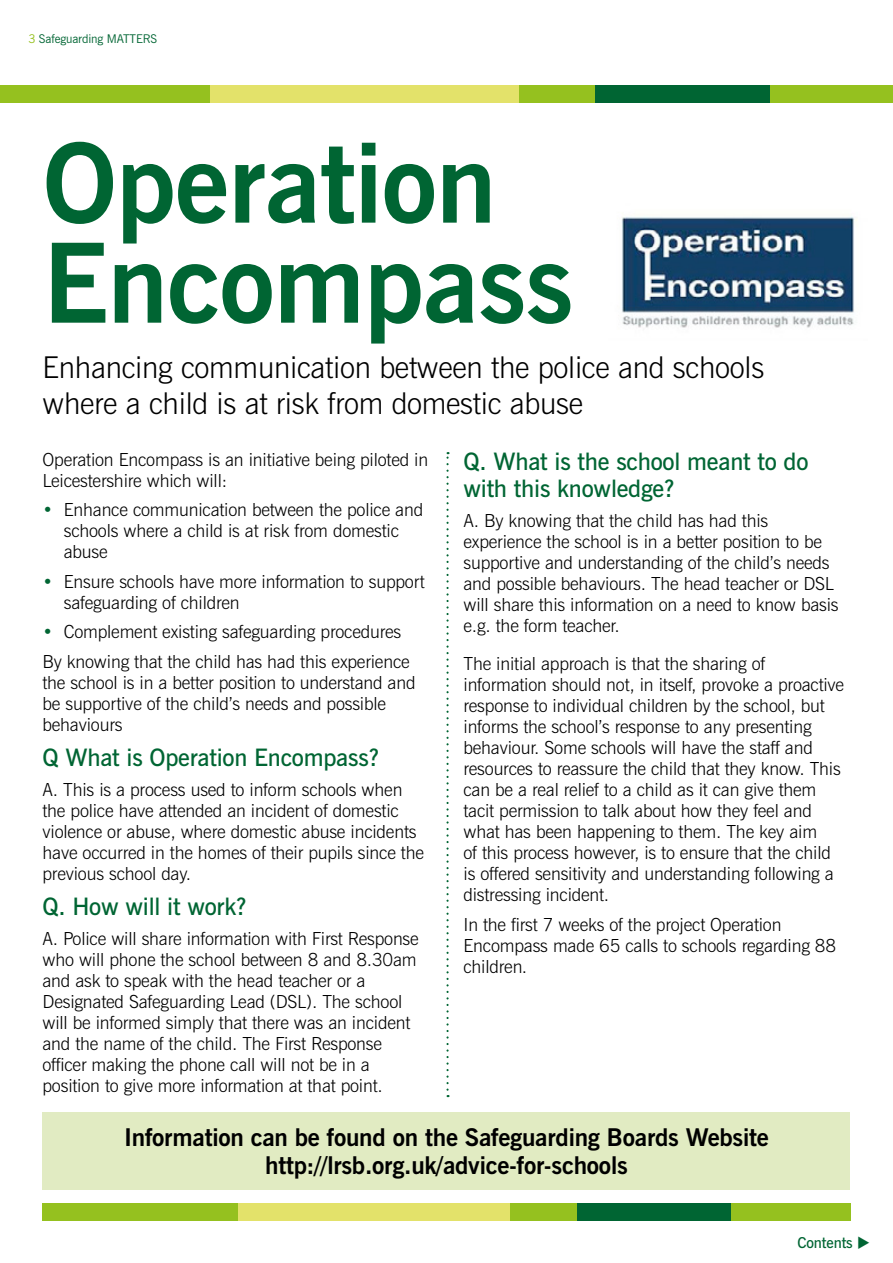
<style>
.page{position:relative;width:893px;height:1263px;background:#fff}
.page>*{position:absolute;margin:0;border:0;box-sizing:border-box;transform-origin:0 0}
.t1{font:700 109.95px/100.1px "News Gothic BT";letter-spacing:-.01em;color:#006533}
.t2{font:300 30px/36px "News Gothic BT";letter-spacing:-.01em;color:#000}
.t3{font:700 24.45px/27.9px "News Gothic BT";letter-spacing:-.01em;color:#000;text-align:center}
.t4{font:600 24px/27px "News Gothic BT";letter-spacing:-.01em;color:#006533}
.t5{font:300 18px/21px "News Gothic BT";letter-spacing:-.01em;color:#000}
.t6{font:600 15px "News Gothic BT";letter-spacing:-.01em;color:#006533}
.t7{font:12px "News Gothic BT";letter-spacing:-.01em;color:#006533}
.s1{color:#95c11f}
.s2{color:#006533}
</style>
<div class="page">
<div style="left:43px;top:1112px;width:807px;height:78px;background:#e1ebc2"></div>
<div style="left:712px;top:85px;width:181px;height:17px;background:#95c11f"></div>
<div style="left:0;top:85px;width:213px;height:17px;background:#95c11f"></div>
<div style="left:512px;top:85px;width:83px;height:17px;background:#95c11f"></div>
<div style="left:210px;top:85px;width:309px;height:17px;background:#e3e26a"></div>
<div style="left:595px;top:85px;width:175px;height:17px;background:#006533"></div>
<div style="left:680px;top:1203px;width:170px;height:17px;background:#95c11f"></div>
<div style="left:43px;top:1203px;width:198px;height:17px;background:#95c11f"></div>
<div style="left:504px;top:1203px;width:73px;height:17px;background:#95c11f"></div>
<div style="left:239px;top:1203px;width:271px;height:17px;background:#e3e26a"></div>
<div style="left:577px;top:1203px;width:154px;height:17px;background:#006533"></div>
<img style="left:622px;top:216px;width:235px;height:112px">
<svg style="left:446px;top:452px;width:3px;height:645px"></svg>
<p class="t7" style="left:28px;top:32px;width:130px"><span class="s1">3</span> Safeguarding MATTERS</p>
<h1 class="t1" style="left:43px;top:133px;width:533px">Operation<br>Encompass</h1>
<h2 class="t2" style="left:43px;top:349px;width:723px">Enhancing communication between the police and schools where a child is at risk from domestic abuse</h2>
<p class="t5" style="left:43px;top:449px;width:387px">Operation Encompass is an initiative being piloted in<br>Leicestershire which will:</p>
<p class="t5" style="left:64px;top:499px;width:361px;text-indent:-21px"><span class="s2">•</span> Enhance communication between the police and schools where a child is at risk from domestic abuse</p>
<p class="t5" style="left:64px;top:571px;width:362px;text-indent:-21px"><span class="s2">•</span> Ensure schools have more information to support safeguarding of children</p>
<p class="t5" style="left:43px;top:617px;width:369px;line-height:29.5px"><span class="s2">•</span> Complement existing safeguarding procedures<br>By knowing that the child has had this experience</p>
<p class="t5" style="left:43px;top:672px;width:375px">the school is in a better position to understand and be supportive of the child’s needs and possible behaviours</p>
<h3 class="t4" style="left:43px;top:744px;width:338px">Q What is Operation Encompass?</h3>
<p class="t5" style="left:43px;top:779px;width:383px">A. This is a process used to inform schools when the police have attended an incident of domestic violence or abuse, where domestic abuse incidents have occurred in the homes of their pupils since the previous school day.</p>
<h3 class="t4" style="left:43px;top:893px;width:206px">Q. How will it work?</h3>
<p class="t5" style="left:43px;top:928px;width:378px">A. Police will share information with First Response who will phone the school between 8 and 8.30am and ask to speak with the head teacher or a Designated Safeguarding Lead (DSL). The school will be informed simply that there was an incident and the name of the child. The First Response officer making the phone call will not be in a position to give more information at that point.</p>
<h3 class="t4" style="left:463px;top:448px;width:346px">Q. What is the school meant to do with this knowledge?</h3>
<p class="t5" style="left:463px;top:510px;width:377px">A. By knowing that the child has had this experience the school is in a better position to be supportive and understanding of the child’s needs and possible behaviours. The head teacher or DSL will share this information on a need to know basis e.g. the form teacher.</p>
<p class="t5" style="left:463px;top:653px;width:382px">The initial approach is that the sharing of information should not, in itself, provoke a proactive response to individual children by the school, but informs the school’s response to any presenting behaviour. Some schools will have the staff and resources to reassure the child that they know. This can be a real relief to a child as it can give them tacit permission to talk about how they feel and what has been happening to them. The key aim<br>of this process however, is to ensure that the child is offered sensitivity and understanding following a distressing incident.</p>
<p class="t5" style="left:463px;top:913px;width:374px">In the first 7 weeks of the project Operation<br>Encompass made 65 calls to schools regarding 88 children.</p>
<h3 class="t3" style="left:124px;top:1123px;width:646px">Information can be found on the Safeguarding Boards Website http://lrsb.org.uk/advice-for-schools</h3>
<p class="t6" style="left:797px;top:1234px;width:74px">Contents ◆</p>
</div>
